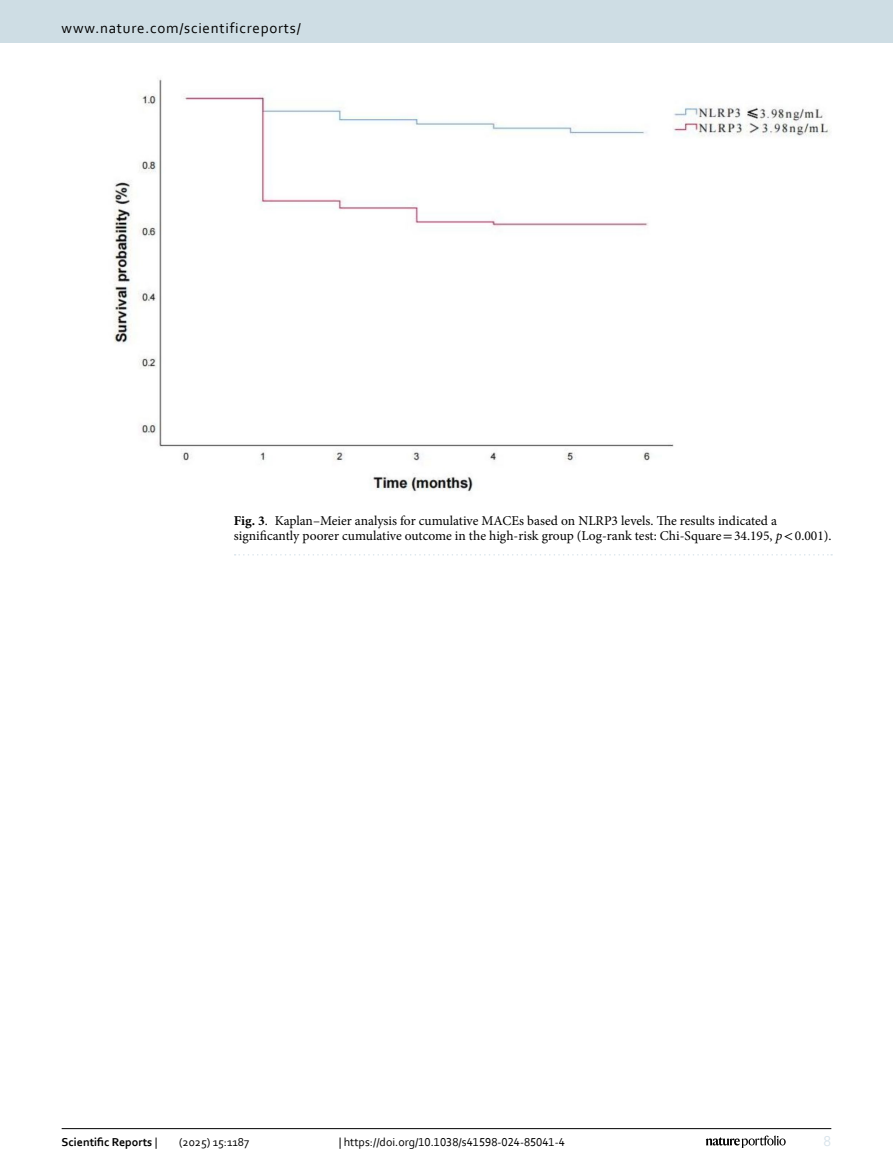
<style>
.page{position:relative;width:893px;height:1174px;background:#fff}
.page>*{position:absolute;margin:0;border:0;box-sizing:border-box;transform-origin:0 0}
.t1{font:15px "Corbel";letter-spacing:.05em;color:#000}
.t2{font:15px "Corbel";color:#d9e4eb}
.Figure_Caption{font:13.5px/15px "Minion Pro";color:#000}
.t3{font:12px "Corbel";color:#000}
.t4{font:700 12px "Corbel";color:#000}
.s1{font-weight:700}
.s2{font-family:"STIX"}
.s3{font-style:italic}
.s4{font-weight:400}
</style>
<div class="page">
<img style="left:114px;top:79px;width:716px;height:413px">
<svg style="left:235px;top:554px;width:597px;height:1px"></svg>
<hr style="left:62px;top:1128px;width:769px;height:1px;background:#000">
<svg style="left:706px;top:1135px;width:80px;height:12px"></svg>
<div style="left:0;top:0;width:893px;height:43px;background:#cedde4"></div>
<p class="t1" style="left:62px;top:18px;width:241px">www.nature.com/scientificreports/</p>
<p class="Figure_Caption" style="left:234px;top:513px;width:599px"><span class="s1">Fig. 3</span>. Kaplan–Meier analysis for cumulative MACEs based on NLRP3 levels. The results indicated a significantly poorer cumulative outcome in the high-risk group (Log-rank test: Chi-Square<span class="s2">=</span>34.195, <span class="s3">p</span><span class="s2">&lt;</span>0.001).</p>
<p class="t4" style="left:62px;top:1134px;width:97px">Scientific Reports <span class="s4">|</span></p>
<p class="t3" style="left:179px;top:1134px;width:72px">(2025) 15:1187</p>
<p class="t3" style="left:339px;top:1134px;width:228px">| https://doi.org/10.1038/s41598-024-85041-4</p>
<p class="t2" style="left:824px;top:1132px;width:9px">8</p>
</div>
